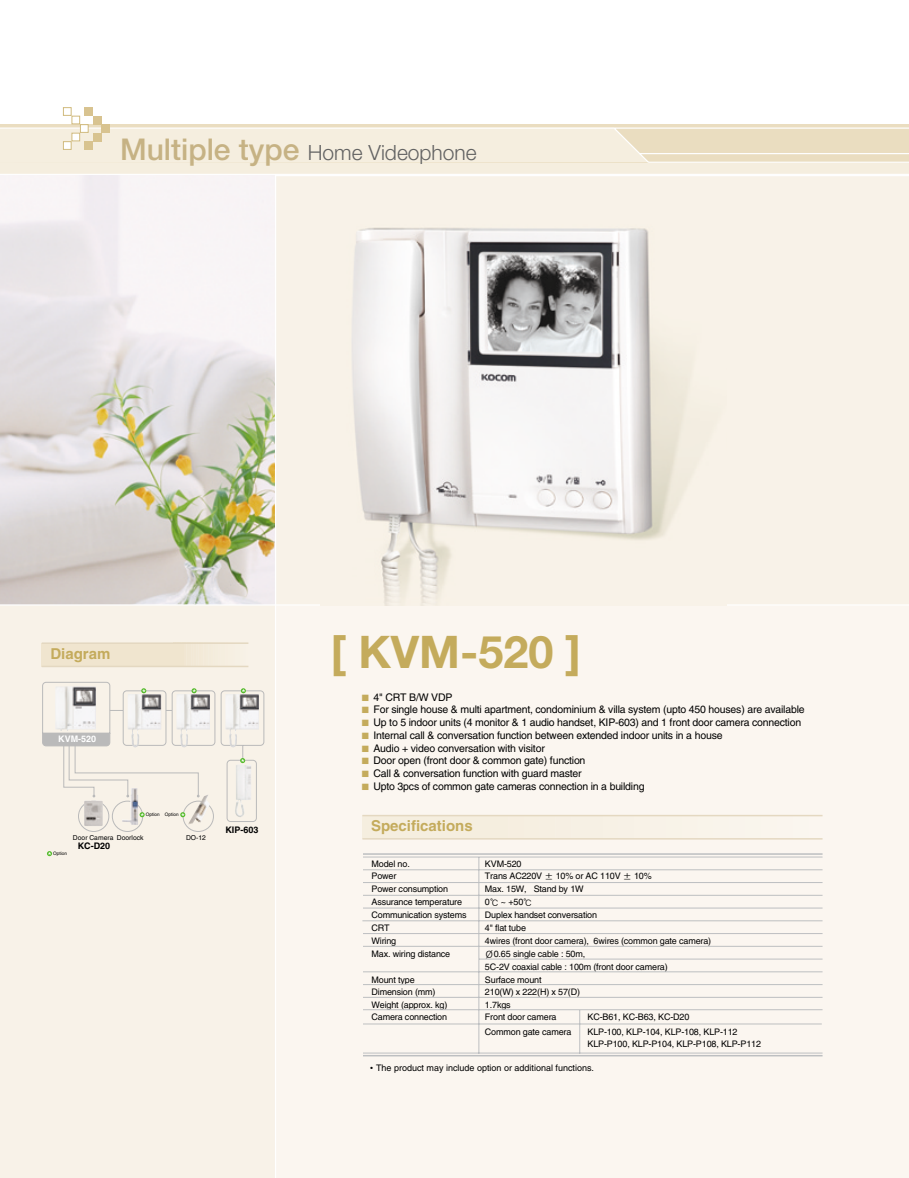
<style>
.page{position:relative;width:909px;height:1178px;background:#fff}
.page>*{position:absolute;margin:0;border:0;box-sizing:border-box;transform-origin:0 0}
.t1{font:700 45px "Helvetica Neue";color:#c4ab5c}
.t2{font:300 21px "Helvetica Neue";color:#626262}
.t3{font:700 15px "Helvetica";color:#c4ab5c}
.t4{font:10.5px "Helvetica";letter-spacing:-.015em;color:#000}
.t5{font:9px/12.9px "Helvetica";letter-spacing:-.015em;color:#000}
.t6{font:700 9px "Helvetica";color:#000}
.t7{font:700 9px "Helvetica";color:#fff}
.t8{font:6.75px "Helvetica";color:#000}
.t9{font:4.65px "Helvetica";color:#000}
.s1{font-weight:500;font-size:30px;color:#c6b284}
.s2{font-family:"YGO12";color:#c4ab5c}
.s3{font-family:"YGO12"}
</style>
<div class="page">
<div style="left:276px;top:605px;width:633px;height:573px;background:#fbf6f0"></div>
<div style="left:276px;top:176px;width:633px;height:429px;background:#f8f2e8"></div>
<div style="left:320px;top:207px;width:406px;height:398px;background:#f8f2e8"></div>
<img style="left:352px;top:227px;width:336px;height:378px">
<div style="left:0;top:606px;width:275px;height:572px;background:#f8f2e8"></div>
<svg style="left:0;top:175px;width:275px;height:430px"></svg>
<div style="left:0;top:124px;width:909px;height:38px;background:#eaddc0"></div>
<svg style="left:0;top:127px;width:909px;height:47px"></svg>
<div style="left:63px;top:107px;width:9px;height:9px;border:1px solid #d1bb7f"></div>
<div style="left:64px;top:142px;width:7px;height:7px;background:#fff"></div>
<div style="left:63px;top:141px;width:9px;height:9px;border:1px solid #d1bb7f"></div>
<div style="left:72px;top:116px;width:8px;height:8px;border:1px solid #d1bb7f"></div>
<div style="left:72px;top:133px;width:7px;height:7px;background:#fff"></div>
<div style="left:72px;top:133px;width:8px;height:8px;border:1px solid #d1bb7f"></div>
<div style="left:81px;top:125px;width:7px;height:7px;background:#fff"></div>
<div style="left:80px;top:124px;width:9px;height:9px;border:1px solid #d1bb7f"></div>
<div style="left:84px;top:107px;width:9px;height:9px;background:#d8c390"></div>
<div style="left:84px;top:141px;width:9px;height:9px;background:#d8c390"></div>
<div style="left:93px;top:116px;width:8px;height:8px;background:#d8c390"></div>
<div style="left:93px;top:133px;width:8px;height:8px;background:#d8c390"></div>
<div style="left:101px;top:124px;width:9px;height:9px;background:#d8c390"></div>
<div style="left:498px;top:815px;width:5px;height:24px;background:#f5eedf"></div>
<hr style="left:514px;top:815px;width:4px;height:24px;background:#f6eee0">
<hr style="left:530px;top:815px;width:4px;height:24px;background:#f6efe1">
<div style="left:545px;top:815px;width:5px;height:24px;background:#f6efe2"></div>
<div style="left:561px;top:815px;width:5px;height:24px;background:#f6efe3"></div>
<div style="left:577px;top:815px;width:5px;height:24px;background:#f6f0e4"></div>
<hr style="left:593px;top:815px;width:4px;height:24px;background:#f6f0e4">
<hr style="left:609px;top:815px;width:4px;height:24px;background:#f7f1e5">
<div style="left:624px;top:815px;width:5px;height:24px;background:#f7f1e6"></div>
<div style="left:640px;top:815px;width:5px;height:24px;background:#f8f2e7"></div>
<hr style="left:656px;top:815px;width:4px;height:24px;background:#f8f2e8">
<hr style="left:672px;top:815px;width:4px;height:24px;background:#f8f3e8">
<hr style="left:688px;top:815px;width:4px;height:24px;background:#f9f3e9">
<div style="left:703px;top:815px;width:5px;height:24px;background:#f9f4ea"></div>
<div style="left:719px;top:815px;width:5px;height:24px;background:#f9f4eb"></div>
<hr style="left:735px;top:815px;width:4px;height:24px;background:#f9f4ec">
<hr style="left:751px;top:815px;width:4px;height:24px;background:#f9f5ec">
<div style="left:766px;top:815px;width:5px;height:24px;background:#faf5ed"></div>
<div style="left:782px;top:815px;width:5px;height:24px;background:#faf5ee"></div>
<div style="left:798px;top:815px;width:5px;height:24px;background:#faf6ef"></div>
<hr style="left:814px;top:815px;width:4px;height:24px;background:#fbf6f0">
<hr style="left:363px;top:856px;width:460px;height:1px;background:#bdbfc1">
<hr style="left:479px;top:857px;width:1px;height:196px;background:#bdbfc1">
<hr style="left:579px;top:1010px;width:1px;height:43px;background:#bdbfc1">
<hr style="left:363px;top:869px;width:460px;height:1px;background:#bdbfc1">
<hr style="left:363px;top:882px;width:460px;height:1px;background:#bdbfc1">
<hr style="left:363px;top:895px;width:460px;height:1px;background:#bdbfc1">
<hr style="left:363px;top:907px;width:460px;height:1px;background:#bdbfc1">
<hr style="left:362px;top:920px;width:461px;height:1px;background:#bdbfc1">
<hr style="left:363px;top:933px;width:460px;height:1px;background:#bdbfc1">
<hr style="left:363px;top:946px;width:460px;height:1px;background:#bdbfc1">
<hr style="left:479px;top:958px;width:344px;height:1px;background:#bdbfc1">
<hr style="left:363px;top:971px;width:460px;height:1px;background:#bdbfc1">
<hr style="left:363px;top:984px;width:460px;height:1px;background:#bdbfc1">
<hr style="left:363px;top:997px;width:460px;height:1px;background:#bdbfc1">
<hr style="left:363px;top:1009px;width:460px;height:1px;background:#bdbfc1">
<hr style="left:363px;top:1023px;width:459px;height:1px;background:#bdbfc1">
<hr style="left:363px;top:1052px;width:460px;height:1px;background:#bdbfc1">
<hr style="left:363px;top:1054px;width:460px;height:2px;background:#bdbfc1">
<hr style="left:363px;top:853px;width:460px;height:1px;background:#bdbfc1">
<div style="left:362px;top:815px;width:134px;height:24px;background:#f5eedf"></div>
<hr style="left:362px;top:838px;width:461px;height:1px;background:#e4d8c1">
<hr style="left:362px;top:814px;width:461px;height:2px;background:#e4d8c1">
<svg style="left:47px;top:851px;width:5px;height:5px"></svg>
<svg style="left:42px;top:681px;width:222px;height:151px;background:#f1ece3"></svg>
<img style="left:55px;top:686px;width:41px;height:45px">
<img style="left:128px;top:694px;width:33px;height:53px">
<img style="left:176px;top:694px;width:34px;height:53px">
<img style="left:225px;top:694px;width:34px;height:53px">
<img style="left:235px;top:764px;width:16px;height:53px">
<img style="left:84px;top:800px;width:19px;height:26px">
<img style="left:188px;top:794px;width:22px;height:30px">
<img style="left:122px;top:788px;width:16px;height:36px">
<svg style="left:184px;top:643px;width:65px;height:23px"></svg>
<div style="left:42px;top:643px;width:142px;height:23px;background:#f0e5cf"></div>
<hr style="left:42px;top:665px;width:206px;height:2px;background:#e4d8c1">
<hr style="left:42px;top:642px;width:206px;height:2px;background:#e4d8c1">
<h2 class="t2" style="left:120px;top:145px;width:358px"><span class="s1">Multiple type</span> Home Videophone</h2>
<h3 class="t3" style="left:50px;top:647px;width:61px">Diagram</h3>
<p class="t7" style="left:58px;top:736px;width:39px">KVM-520</p>
<p class="t9" style="left:146px;top:813px;width:34px">Option Option</p>
<h1 class="t1" style="left:331px;top:636px;width:251px">[ KVM-520 ]</h1>
<p class="t4" style="left:360px;top:693px;width:94px"><span class="s2">■</span> 4" CRT B/W VDP</p>
<p class="t4" style="left:360px;top:705px;width:446px"><span class="s2">■</span> For single house &amp; multi apartment, condominium &amp; villa system (upto 450 houses) are available</p>
<p class="t4" style="left:360px;top:718px;width:443px"><span class="s2">■</span> Up to 5 indoor units (4 monitor &amp; 1 audio handset, KIP-603) and 1 front door camera connection</p>
<p class="t4" style="left:360px;top:731px;width:364px"><span class="s2">■</span> Internal call &amp; conversation function between extended indoor units in a house</p>
<p class="t4" style="left:360px;top:744px;width:186px"><span class="s2">■</span> Audio + video conversation with visitor</p>
<p class="t4" style="left:360px;top:756px;width:227px"><span class="s2">■</span> Door open (front door &amp; common gate) function</p>
<p class="t4" style="left:360px;top:769px;width:223px"><span class="s2">■</span> Call &amp; conversation function with guard master</p>
<p class="t4" style="left:360px;top:782px;width:286px"><span class="s2">■</span> Upto 3pcs of common gate cameras connection in a building</p>
<p class="t8" style="left:73px;top:834px;width:42px">Door Camera</p>
<p class="t8" style="left:117px;top:835px;width:28px">Doorlock</p>
<p class="t8" style="left:186px;top:834px;width:21px">DO-12</p>
<p class="t9" style="left:53px;top:852px;width:15px">Option</p>
<p class="t6" style="left:78px;top:842px;width:34px">KC-D20</p>
<p class="t6" style="left:225px;top:826px;width:35px">KIP-603</p>
<h3 class="t3" style="left:371px;top:820px;width:103px">Specifications</h3>
<p class="t5" style="left:372px;top:857px;width:40px">Model no.</p>
<p class="t5" style="left:485px;top:857px;width:38px">KVM-520</p>
<p class="t5" style="left:372px;top:870px;width:26px">Power</p>
<p class="t5" style="left:485px;top:870px;width:168px">Trans AC220V <span class="s3">±</span> 10% or AC 110V <span class="s3">±</span> 10%</p>
<p class="t5" style="left:372px;top:883px;width:78px">Power consumption</p>
<p class="t5" style="left:485px;top:883px;width:100px">Max. 15W, Stand by 1W</p>
<p class="t5" style="left:372px;top:896px;width:92px">Assurance temperature</p>
<p class="t5" style="left:485px;top:896px;width:49px">0<span class="s3">℃</span> ~ +50<span class="s3">℃</span></p>
<p class="t5" style="left:372px;top:909px;width:97px">Communication systems</p>
<p class="t5" style="left:485px;top:909px;width:114px">Duplex handset conversation</p>
<p class="t5" style="left:372px;top:922px;width:20px">CRT</p>
<p class="t5" style="left:485px;top:922px;width:43px">4" flat tube</p>
<p class="t5" style="left:372px;top:935px;width:26px">Wiring</p>
<p class="t5" style="left:485px;top:935px;width:228px">4wires (front door camera), 6wires (common gate camera)</p>
<p class="t5" style="left:372px;top:948px;width:80px">Max. wiring distance</p>
<p class="t5" style="left:485px;top:948px;width:184px"><span class="s3">Ø</span>0.65 single cable : 50m,<br>5C-2V coaxial cable : 100m (front door camera)</p>
<p class="t5" style="left:372px;top:974px;width:45px">Mount type</p>
<p class="t5" style="left:485px;top:974px;width:58px">Surface mount</p>
<p class="t5" style="left:372px;top:986px;width:66px">Dimension (mm)</p>
<p class="t5" style="left:485px;top:986px;width:97px">210(W) x 222(H) x 57(D)</p>
<p class="t5" style="left:372px;top:998px;width:77px">Weight (approx. kg)</p>
<p class="t5" style="left:485px;top:998px;width:27px">1.7kgs</p>
<p class="t5" style="left:372px;top:1010px;width:77px">Camera connection</p>
<p class="t5" style="left:485px;top:1010px;width:73px">Front door camera</p>
<p class="t5" style="left:588px;top:1010px;width:103px">KC-B61, KC-B63, KC-D20</p>
<p class="t5" style="left:485px;top:1025px;width:88px">Common gate camera</p>
<p class="t5" style="left:588px;top:1026px;width:175px;line-height:12px">KLP-100, KLP-104, KLP-108, KLP-112<br>KLP-P100, KLP-P104, KLP-P108, KLP-P112</p>
<p class="t5" style="left:376px;top:1062px;width:220px">The product may include option or additional functions.</p>
</div>
